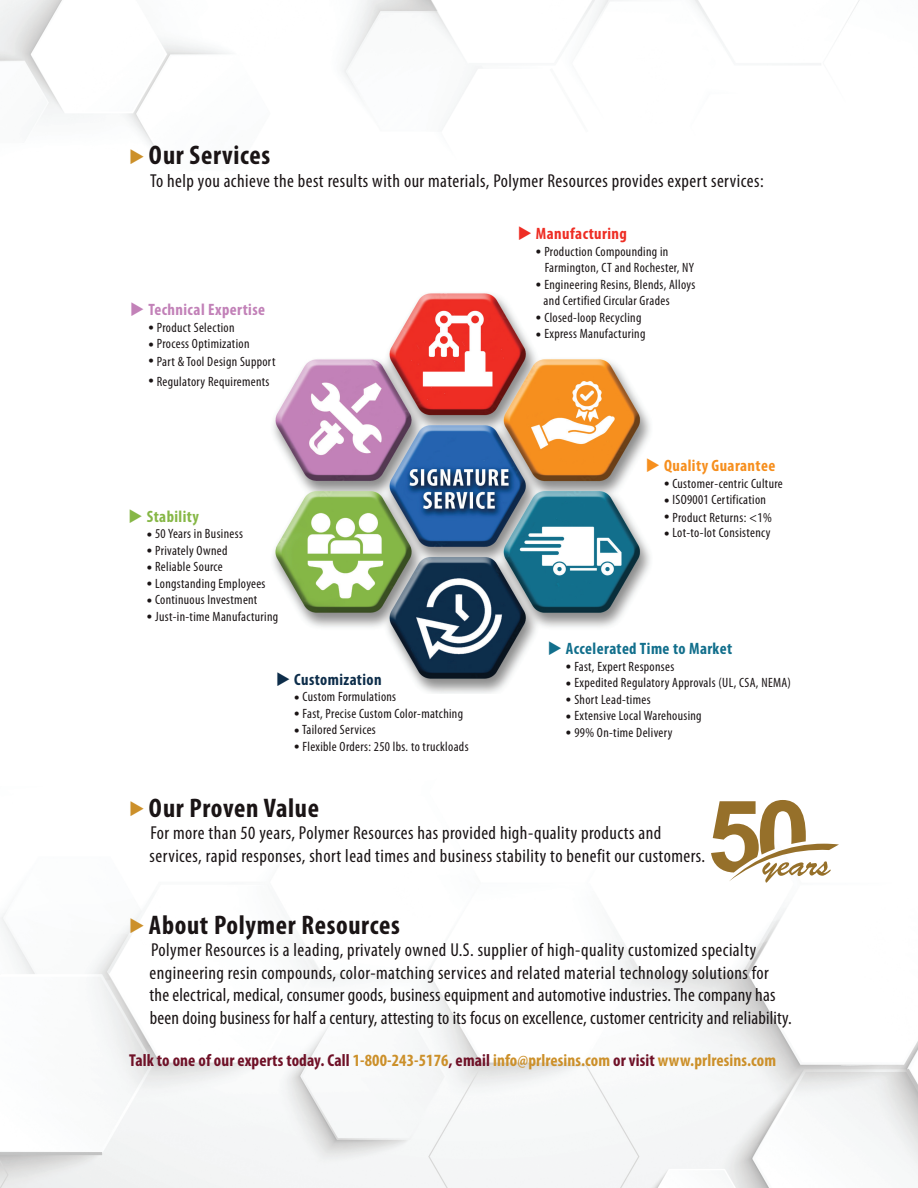
<style>
.page{position:relative;width:918px;height:1188px;background:#fff}
.page>*{position:absolute;margin:0;border:0;box-sizing:border-box;transform-origin:0 0}
.t1{font:700 condensed 27px "Myriad Pro";letter-spacing:.025em;color:#1a1415}
.t2{font:condensed 18.75px/22.5px "Myriad Pro";letter-spacing:.025em;color:#1a1415}
.t3{font:700 condensed 17.25px "Myriad Pro";letter-spacing:.005em;color:#cc902a}
.t4{font:700 condensed 16.5px "Myriad Pro";letter-spacing:.025em;color:#126f8c}
.t5{font:700 condensed 16.5px "Myriad Pro";letter-spacing:.025em;color:#c281b8}
.t6{font:700 condensed 16.5px "Myriad Pro";letter-spacing:.025em;color:#f68f1e}
.t7{font:700 condensed 16.5px "Myriad Pro";letter-spacing:.025em;color:#ee2d24}
.t8{font:700 condensed 16.5px "Myriad Pro";letter-spacing:.025em;color:#0d2d4a}
.t9{font:700 condensed 16.5px "Myriad Pro";letter-spacing:.025em;color:#86b746}
.t10{font:condensed 13.5px/16.5px "Myriad Pro";letter-spacing:.025em;color:#1a1415}
.s1{color:#cc902a}
.s2{font-size:21px}
.s3{color:#6f1127}
</style>
<div class="page">
<img style="left:0;top:0;width:918px;height:1188px">
<img style="left:262px;top:289px;width:403px;height:404px">
<svg style="left:711px;top:800px;width:128px;height:83px"></svg>
<h1 class="t1" style="left:129px;top:138px;width:143px"><span class="s1">◆</span> Our Services</h1>
<h2 class="t2" style="left:150px;top:169px;width:615px">To help you achieve the best results with our materials, Polymer Resources provides expert services:</h2>
<p class="t5" style="left:130px;top:299px;width:136px">◆ Technical Expertise</p>
<p class="t10" style="left:148px;top:319px;width:88px"><span class="s2">•</span> Product Selection</p>
<p class="t10" style="left:148px;top:335px;width:103px"><span class="s2">•</span> Process Optimization</p>
<p class="t10" style="left:148px;top:353px;width:129px"><span class="s2">•</span> Part &amp; Tool Design Support</p>
<p class="t10" style="left:148px;top:373px;width:123px"><span class="s2">•</span> Regulatory Requirements</p>
<p class="t9" style="left:129px;top:506px;width:72px">◆ Stability</p>
<p class="t10" style="left:147px;top:525px;width:98px"><span class="s2">•</span> 50 Years in Business</p>
<p class="t10" style="left:147px;top:542px;width:82px"><span class="s2">•</span> Privately Owned</p>
<p class="t10" style="left:147px;top:558px;width:78px"><span class="s2">•</span> Reliable Source</p>
<p class="t10" style="left:147px;top:575px;width:120px"><span class="s2">•</span> Longstanding Employees</p>
<p class="t10" style="left:147px;top:591px;width:112px"><span class="s2">•</span> Continuous Investment</p>
<p class="t10" style="left:147px;top:608px;width:133px"><span class="s2">•</span> Just-in-time Manufacturing</p>
<p class="t8" style="left:276px;top:669px;width:107px">◆ Customization</p>
<p class="t10" style="left:294px;top:688px;width:104px"><span class="s2">•</span> Custom Formulations</p>
<p class="t10" style="left:294px;top:705px;width:170px"><span class="s2">•</span> Fast, Precise Custom Color-matching</p>
<p class="t10" style="left:294px;top:721px;width:83px"><span class="s2">•</span> Tailored Services</p>
<p class="t10" style="left:294px;top:738px;width:176px"><span class="s2">•</span> Flexible Orders: 250 lbs. to truckloads</p>
<p class="t7" style="left:518px;top:224px;width:111px">◆ Manufacturing</p>
<p class="t10" style="left:545px;top:243px;width:151px;text-indent:-9px"><span class="s2">•</span> Production Compounding in<br>Farmington, CT and Rochester, NY</p>
<p class="t10" style="left:544px;top:276px;width:153px;text-indent:-8px"><span class="s2">•</span> Engineering Resins, Blends, Alloys and Certified Circular Grades</p>
<p class="t10" style="left:536px;top:309px;width:107px"><span class="s2">•</span> Closed-loop Recycling</p>
<p class="t10" style="left:536px;top:326px;width:111px"><span class="s2">•</span> Express Manufacturing</p>
<p class="t6" style="left:646px;top:455px;width:131px">◆ Quality Guarantee</p>
<p class="t10" style="left:664px;top:475px;width:120px"><span class="s2">•</span> Customer-centric Culture</p>
<p class="t10" style="left:664px;top:491px;width:103px"><span class="s2">•</span> ISO9001 Certification</p>
<p class="t10" style="left:664px;top:509px;width:109px"><span class="s2">•</span> Product Returns: &lt;1%</p>
<p class="t10" style="left:664px;top:524px;width:108px"><span class="s2">•</span> Lot-to-lot Consistency</p>
<p class="t4" style="left:548px;top:638px;width:186px">◆ Accelerated Time to Market</p>
<p class="t10" style="left:566px;top:658px;width:110px"><span class="s2">•</span> Fast, Expert Responses</p>
<p class="t10" style="left:566px;top:674px;width:227px"><span class="s2">•</span> Expedited Regulatory Approvals (UL, CSA, NEMA)</p>
<p class="t10" style="left:566px;top:691px;width:86px"><span class="s2">•</span> Short Lead-times</p>
<p class="t10" style="left:566px;top:707px;width:137px"><span class="s2">•</span> Extensive Local Warehousing</p>
<p class="t10" style="left:566px;top:724px;width:108px"><span class="s2">•</span> 99% On-time Delivery</p>
<h1 class="t1" style="left:129px;top:791px;width:191px"><span class="s1">◆</span> Our Proven Value</h1>
<h2 class="t2" style="left:150px;top:822px;width:557px">For more than 50 years, Polymer Resources has provided high-quality products and services, rapid responses, short lead times and business stability to benefit our customers.</h2>
<h1 class="t1" style="left:129px;top:908px;width:272px"><span class="s1">◆</span> About Polymer Resources</h1>
<p class="t2" style="left:150px;top:939px;width:644px">Polymer Resources is a leading, privately owned U.S. supplier of high-quality customized specialty engineering resin compounds, color-matching services and related material technology solutions for the electrical, medical, consumer goods, business equipment and automotive industries. The company has been doing business for half a century, attesting to its focus on excellence, customer centricity and reliability.</p>
<p class="t3" style="left:129px;top:1049px;width:649px"><span class="s3">Talk to one of our experts today. Call</span> 1-800-243-5176<span class="s3">, email</span> info@prlresins.com <span class="s3">or visit</span> www.prlresins.com</p>
</div>
